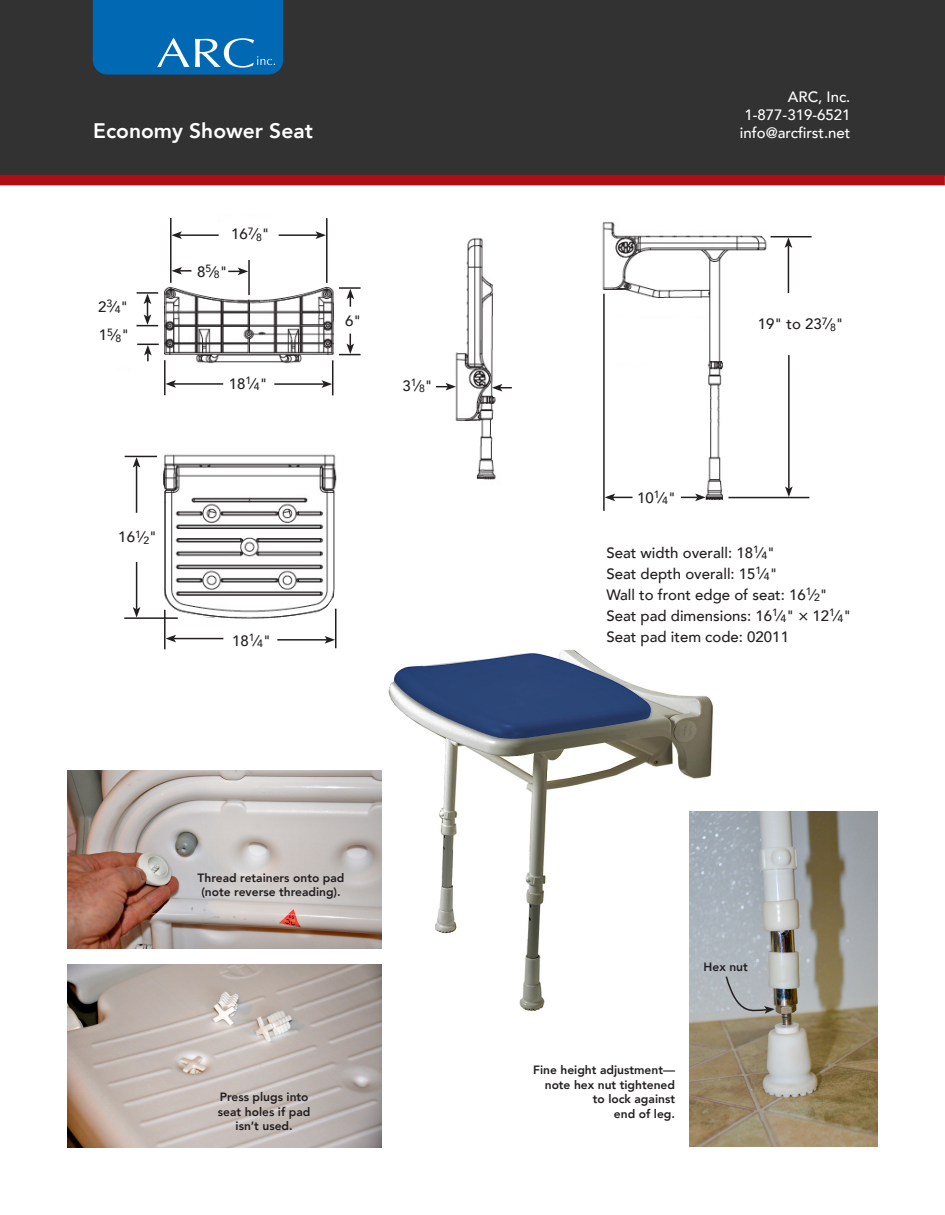
<style>
.page{position:relative;width:945px;height:1215px;background:#fff}
.page>*{position:absolute;margin:0;border:0;box-sizing:border-box;transform-origin:0 0}
.t1{font:800 21px "Avenir";color:#fff}
.t2{font:500 15px/21px "Avenir";color:#231f20}
.t3{font:500 15px/18px "Avenir";color:#fff;text-align:right}
.t4{font:800 12px/14.4px "Avenir";color:#231f20;text-align:center}
</style>
<div class="page">
<img style="left:388px;top:650px;width:325px;height:361px">
<img style="left:689px;top:811px;width:189px;height:336px">
<svg style="left:724px;top:975px;width:51px;height:41px;background:#aaafb2"></svg>
<img style="left:68px;top:964px;width:313px;height:183px">
<img style="left:68px;top:771px;width:314px;height:177px">
<div style="left:0;top:0;width:945px;height:175px;background:#333233"></div>
<div style="left:0;top:175px;width:945px;height:10px;background:#b00d15"></div>
<svg style="left:93px;top:0;width:190px;height:75px;background:#0e6eb5"></svg>
<img style="left:455px;top:237px;width:41px;height:243px">
<div style="left:439px;top:194px;width:20px;height:158px;background:#fff"></div>
<div style="left:494px;top:200px;width:20px;height:196px;background:#fff"></div>
<svg style="left:436px;top:383px;width:20px;height:8px"></svg>
<svg style="left:492px;top:384px;width:20px;height:8px"></svg>
<img style="left:164px;top:326px;width:170px;height:8px">
<hr style="left:170px;top:218px;width:2px;height:65px;background:#231f20">
<hr style="left:326px;top:218px;width:2px;height:65px;background:#231f20">
<img style="left:163px;top:454px;width:174px;height:130px">
<hr style="left:136px;top:465px;width:1px;height:48px;background:#231f20">
<svg style="left:133px;top:457px;width:7px;height:11px"></svg>
<hr style="left:136px;top:562px;width:1px;height:47px;background:#231f20">
<hr style="left:125px;top:456px;width:32px;height:1px;background:#231f20">
<hr style="left:124px;top:617px;width:54px;height:2px;background:#231f20">
<svg style="left:133px;top:584px;width:204px;height:66px"></svg>
<div style="left:232px;top:631px;width:39px;height:17px;background:#fff"></div>
<img style="left:602px;top:222px;width:195px;height:278px">
<div style="left:608px;top:319px;width:95px;height:43px;background:#fff"></div>
<div style="left:603px;top:476px;width:96px;height:46px;background:#fff"></div>
<div style="left:593px;top:290px;width:21px;height:226px;background:#fff"></div>
<div style="left:723px;top:355px;width:71px;height:160px;background:#fff"></div>
<hr style="left:603px;top:294px;width:2px;height:217px;background:#231f20">
<svg style="left:605px;top:494px;width:28px;height:7px"></svg>
<svg style="left:681px;top:494px;width:25px;height:7px"></svg>
<div style="left:748px;top:314px;width:106px;height:27px;background:#fff"></div>
<hr style="left:728px;top:497px;width:81px;height:1px;background:#231f20">
<hr style="left:771px;top:236px;width:41px;height:1px;background:#231f20">
<svg style="left:758px;top:232px;width:35px;height:267px"></svg>
<hr style="left:339px;top:287px;width:22px;height:2px;background:#231f20">
<svg style="left:136px;top:222px;width:218px;height:104px"></svg>
<svg style="left:137px;top:334px;width:224px;height:62px"></svg>
<h1 class="t1" style="left:93px;top:114px;width:221px">Economy Shower Seat</h1>
<p class="t2" style="left:98px;top:291px;width:33px;line-height:28.7px">2<sup>3</sup>⁄<sub>4</sub>"<br>1<sup>5</sup>⁄<sub>8</sub>"</p>
<p class="t2" style="left:231px;top:223px;width:40px">16<sup>7</sup>⁄<sub>8</sub>"</p>
<p class="t2" style="left:197px;top:260px;width:32px">8<sup>5</sup>⁄<sub>8</sub>"</p>
<p class="t2" style="left:229px;top:372px;width:40px">18<sup>1</sup>⁄<sub>4</sub>"</p>
<p class="t2" style="left:345px;top:309px;width:18px">6"</p>
<p class="t2" style="left:402px;top:374px;width:32px">3<sup>1</sup>⁄<sub>8</sub>"</p>
<p class="t2" style="left:118px;top:526px;width:40px">16<sup>1</sup>⁄<sub>2</sub>"</p>
<p class="t2" style="left:232px;top:629px;width:40px">18<sup>1</sup>⁄<sub>4</sub>"</p>
<p class="t4" style="left:198px;top:871px;width:148px">Thread retainers onto pad (note reverse threading).</p>
<p class="t4" style="left:218px;top:1090px;width:94px">Press plugs into seat holes if pad isn’t used.</p>
<p class="t3" style="left:740px;top:87px;width:112px">ARC, Inc.<br>1-877-319-6521 info@arcfirst.net</p>
<p class="t2" style="left:637px;top:486px;width:40px">10<sup>1</sup>⁄<sub>4</sub>"</p>
<p class="t2" style="left:758px;top:313px;width:87px">19" to 23<sup>7</sup>⁄<sub>8</sub>"</p>
<p class="t2" style="left:606px;top:541px;width:246px">Seat width overall: 18<sup>1</sup>⁄<sub>4</sub>"<br>Seat depth overall: 15<sup>1</sup>⁄<sub>4</sub>"<br>Wall to front edge of seat: 16<sup>1</sup>⁄<sub>2</sub>"<br>Seat pad dimensions: 16<sup>1</sup>⁄<sub>4</sub>" × 12<sup>1</sup>⁄<sub>4</sub>"<br>Seat pad item code: 02011</p>
<p class="t4" style="left:704px;top:960px;width:46px">Hex nut</p>
<p class="t4" style="left:533px;top:1063px;width:143px;text-align:right">Fine height adjustment— note hex nut tightened to lock against<br>end of leg.</p>
</div>
